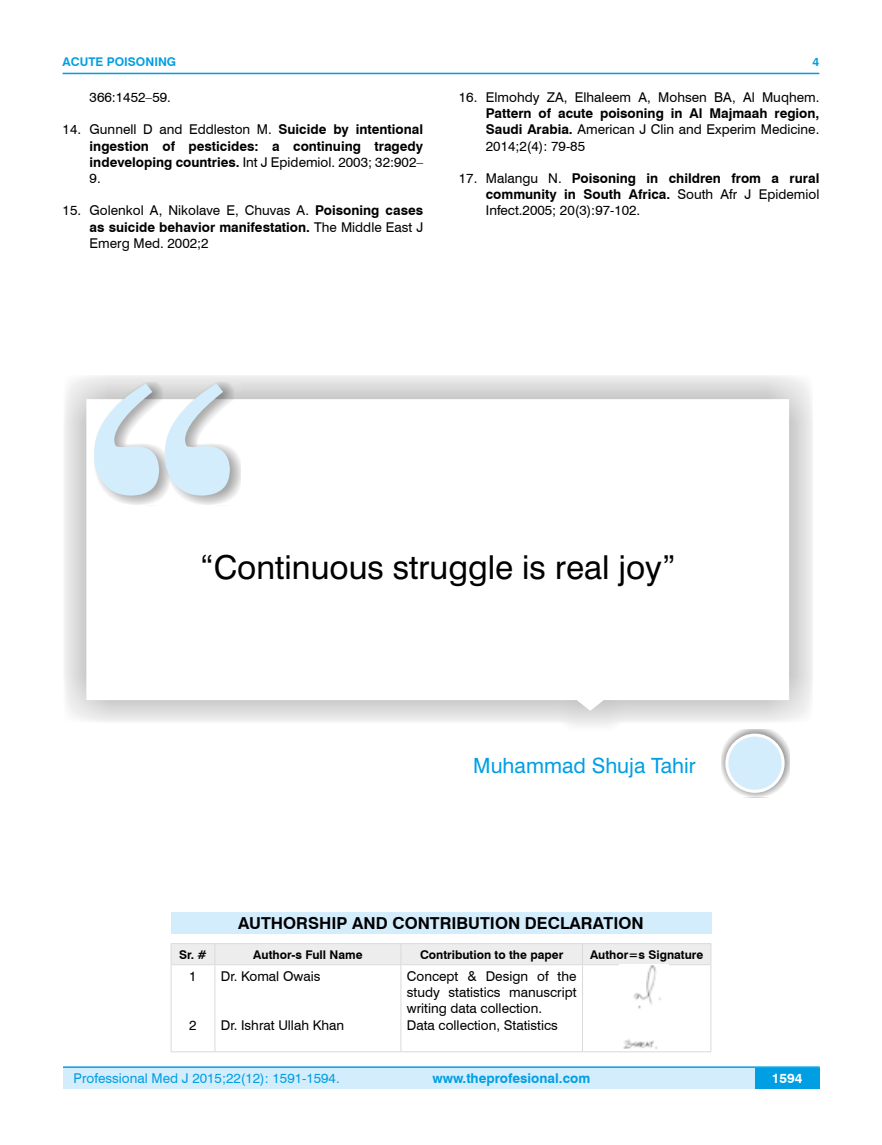
<style>
.page{position:relative;width:882px;height:1145px;background:#fff}
.page>*{position:absolute;margin:0;border:0;box-sizing:border-box;transform-origin:0 0}
.t1{font:33px "Swiss 721 BT";color:#000}
.t2{font:21px "Swiss 721 BT";color:#009fe3}
.t3{font:700 16.5px "Swiss 721 BT";color:#000}
.t4{font:13.5px/16.2px "Swiss 721 BT";color:#000;text-align:justify}
.t5{font:700 13.5px/16.2px "Swiss 721 BT";color:#000;text-align:justify}
.t6{font:13.5px "Swiss 721 BT";color:#009fe3}
.t7{font:700 13.5px "Swiss 721 BT";color:#009fe3}
.t8{font:700 13.5px "Swiss 721 BT";color:#fff}
.t9{font:700 12px "Swiss 721 BT";color:#000}
.t10{font:700 12px "Swiss 721 BT";color:#009fe3}
.s1{font-weight:400}
.s2{font-weight:700}
</style>
<div class="page">
<div style="left:63px;top:1067px;width:756px;height:21px;background:#d4edfc"></div>
<hr style="left:63px;top:1066px;width:756px;height:2px;background:#009fe3">
<div style="left:754px;top:1068px;width:65px;height:20px;background:#009fe3"></div>
<hr style="left:63px;top:73px;width:756px;height:1px;background:#009fe3">
<div style="left:171px;top:912px;width:540px;height:21px;background:#d4edfc"></div>
<div style="left:171px;top:943px;width:540px;height:21px;background:#ededed"></div>
<hr style="left:171px;top:964px;width:44px;height:1px;background:#dadada">
<hr style="left:171px;top:965px;width:1px;height:86px;background:#dadada">
<hr style="left:215px;top:964px;width:185px;height:1px;background:#dadada">
<hr style="left:214px;top:965px;width:1px;height:86px;background:#dadada">
<hr style="left:400px;top:964px;width:182px;height:1px;background:#dadada">
<hr style="left:400px;top:965px;width:1px;height:86px;background:#dadada">
<hr style="left:582px;top:964px;width:129px;height:1px;background:#dadada">
<hr style="left:582px;top:965px;width:1px;height:86px;background:#dadada">
<hr style="left:710px;top:965px;width:1px;height:86px;background:#dadada">
<hr style="left:171px;top:1051px;width:44px;height:1px;background:#dadada">
<hr style="left:215px;top:1051px;width:185px;height:1px;background:#dadada">
<hr style="left:400px;top:1051px;width:182px;height:1px;background:#dadada">
<hr style="left:582px;top:1051px;width:129px;height:1px;background:#dadada">
<img style="left:619px;top:964px;width:48px;height:84px">
<div style="left:63px;top:376px;width:749px;height:358px;background:#000;opacity:.35"></div>
<svg style="left:86px;top:399px;width:702px;height:312px"></svg>
<div style="left:94px;top:382px;width:146px;height:123px;background:#000;opacity:.35"></div>
<svg style="left:94px;top:383px;width:136px;height:112px"></svg>
<div style="left:720px;top:729px;width:68px;height:68px;background:#000;opacity:.49"></div>
<div style="left:726px;top:735px;width:56px;height:56px;background:#d4edfc;border-radius:50%"></div>
<div style="left:725px;top:733px;width:59px;height:60px;border:3px solid #fff;border-radius:50%"></div>
<p class="t10" style="left:63px;top:53px;width:115px">ACUTE POISONING</p>
<p class="t4" style="left:90px;top:89px;width:83px">366:1452–59.</p>
<p class="t5" style="left:90px;top:121px;width:335px;text-indent:-27px"><span class="s1">14. Gunnell D and Eddleston M.</span> Suicide by intentional ingestion of pesticides: a continuing tragedy indeveloping countries. <span class="s1">Int J Epidemiol. 2003; 32:902– 9.</span></p>
<p class="t4" style="left:90px;top:202px;width:335px;text-indent:-27px">15. Golenkol A, Nikolave E, Chuvas A. <span class="s2">Poisoning cases as suicide behavior manifestation.</span> The Middle East J Emerg Med. 2002;2</p>
<p class="t10" style="left:812px;top:53px;width:8px">4</p>
<p class="t4" style="left:458px;top:89px;width:362px">16. Elmohdy ZA, Elhaleem A, Mohsen BA, Al Muqhem.</p>
<p class="t5" style="left:485px;top:105px;width:335px">Pattern of acute poisoning in Al Majmaah region, Saudi Arabia. <span class="s1">American J Clin and Experim Medicine.<br>2014;2(4): 79-85</span></p>
<p class="t4" style="left:485px;top:170px;width:335px;text-indent:-27px">17. Malangu N. <span class="s2">Poisoning in children from a rural community in South Africa.</span> South Afr J Epidemiol Infect.2005; 20(3):97-102.</p>
<h1 class="t1" style="left:200px;top:545px;width:477px">“Continuous struggle is real joy”</h1>
<h2 class="t2" style="left:473px;top:751px;width:224px">Muhammad Shuja Tahir</h2>
<p class="t3" style="left:238px;top:912px;width:406px">AUTHORSHIP AND CONTRIBUTION DECLARATION</p>
<p class="t9" style="left:179px;top:946px;width:29px">Sr. #</p>
<p class="t9" style="left:253px;top:946px;width:111px">Author-s Full Name</p>
<p class="t9" style="left:420px;top:946px;width:145px">Contribution to the paper</p>
<p class="t9" style="left:589px;top:946px;width:115px">Author=s Signature</p>
<p class="t4" style="left:189px;top:967px;width:9px">1</p>
<p class="t4" style="left:189px;top:1016px;width:9px">2</p>
<p class="t4" style="left:406px;top:967px;width:171px;text-align:left">Concept &amp; Design of the study statistics manuscript writing data collection.<br>Data collection, Statistics</p>
<p class="t4" style="left:221px;top:967px;width:101px">Dr. Komal Owais</p>
<p class="t4" style="left:221px;top:1016px;width:125px">Dr. Ishrat Ullah Khan</p>
<p class="t6" style="left:74px;top:1069px;width:267px">Professional Med J 2015;22(12): 1591-1594.</p>
<p class="t7" style="left:432px;top:1069px;width:159px">www.theprofesional.com</p>
<p class="t8" style="left:771px;top:1069px;width:32px">1594</p>
</div>
